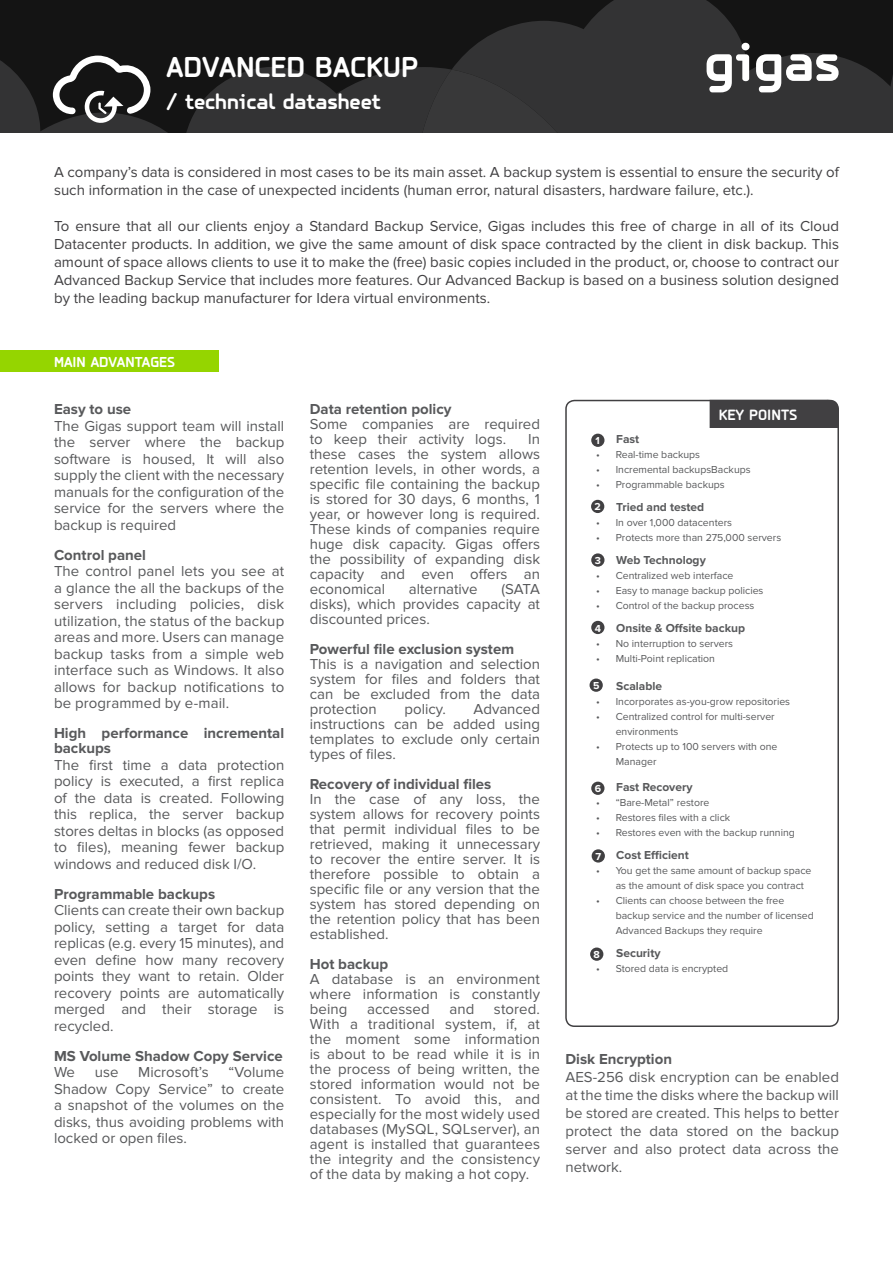
<style>
.page{position:relative;width:893px;height:1263px;background:#fff}
.page>*{position:absolute;margin:0;border:0;box-sizing:border-box;transform-origin:0 0}
.t1{font:700 30px "PF Isotext Pro";color:#fff}
.t2{font:700 22.5px "PF Isotext Pro";color:#fff}
.t3{font:700 15.6px "PF Isotext Pro";color:#fff}
.t4{font:15px/15px "Proxima Nova";color:#58595b;text-align:justify}
.t5{font:15px/18px "Proxima Nova";color:#414042}
.t6{font:700 15px/15px "Proxima Nova";color:#58595b}
.t7{font:700 15px "PF Isotext Pro";color:#fff}
.t8{font:700 12px "Proxima Nova";color:#58595b}
.t9{font:10.5px/15px "Proxima Nova";color:#58595b}
.t10{font:700 10.5px "Proxima Nova";color:#fff}
</style>
<div class="page">
<div style="left:0;top:0;width:893px;height:132px;background:#141414"></div>
<svg style="left:474px;top:0;width:419px;height:132px;fill:#333334"></svg>
<svg style="left:707px;top:43px;width:132px;height:49px"></svg>
<div style="left:0;top:350px;width:219px;height:22px;background:#95d500"></div>
<div style="left:710px;top:399px;width:129px;height:29px;background:#414042"></div>
<div style="left:591px;top:434px;width:13px;height:13px;background:#414042;border-radius:50%"></div>
<div style="left:591px;top:500px;width:13px;height:13px;background:#414042;border-radius:50%"></div>
<div style="left:591px;top:553px;width:13px;height:14px;background:#414042;border-radius:50%"></div>
<div style="left:591px;top:621px;width:13px;height:13px;background:#414042;border-radius:50%"></div>
<div style="left:589px;top:678px;width:14px;height:14px;background:#414042;border-radius:50%"></div>
<div style="left:591px;top:782px;width:13px;height:13px;background:#414042;border-radius:50%"></div>
<div style="left:592px;top:849px;width:13px;height:13px;background:#414042;border-radius:50%"></div>
<div style="left:590px;top:947px;width:13px;height:14px;background:#414042;border-radius:50%"></div>
<svg style="left:0;top:46px;width:575px;height:86px"></svg>
<div style="left:565px;top:400px;width:274px;height:627px;border:2px solid #414042;border-radius:9px"></div>
<h1 class="t1" style="left:167px;top:50px;width:253px">ADVANCED BACKUP</h1>
<h2 class="t2" style="left:167px;top:89px;width:216px">/ technical datasheet</h2>
<p class="t5" style="left:54px;top:163px;width:786px">A company’s data is considered in most cases to be its main asset. A backup system is essential to ensure the security of such information in the case of unexpected incidents (human error, natural disasters, hardware failure, etc.).</p>
<p class="t5" style="left:54px;top:217px;width:786px;text-align:justify">To ensure that all our clients enjoy a Standard Backup Service, Gigas includes this free of charge in all of its Cloud Datacenter products. In addition, we give the same amount of disk space contracted by the client in disk backup. This amount of space allows clients to use it to make the (free) basic copies included in the product, or, choose to contract our Advanced Backup Service that includes more features. Our Advanced Backup is based on a business solution designed by the leading backup manufacturer for Idera virtual environments.</p>
<p class="t7" style="left:54px;top:353px;width:123px">MAIN ADVANTAGES</p>
<p class="t6" style="left:54px;top:402px;width:79px">Easy to use</p>
<p class="t4" style="left:54px;top:418px;width:232px;line-height:16.5px">The Gigas support team will install the server where the backup software is housed, It will also supply the client with the necessary manuals for the configuration of the service for the servers where the backup is required</p>
<p class="t6" style="left:54px;top:548px;width:93px">Control panel</p>
<p class="t4" style="left:54px;top:563px;width:232px;line-height:16.5px">The control panel lets you see at a glance the all the backups of the servers including policies, disk utilization, the status of the backup areas and more. Users can manage backup tasks from a simple web interface such as Windows. It also allows for backup notifications to be programmed by e-mail.</p>
<p class="t6" style="left:54px;top:726px;width:232px">High performance incremental backups</p>
<p class="t4" style="left:54px;top:757px;width:232px;line-height:16.5px">The first time a data protection policy is executed, a first replica of the data is created. Following this replica, the server backup stores deltas in blocks (as opposed to files), meaning fewer backup windows and reduced disk I/O.</p>
<p class="t6" style="left:54px;top:887px;width:163px">Programmable backups</p>
<p class="t4" style="left:54px;top:902px;width:232px;line-height:16.5px">Clients can create their own backup policy, setting a target for data replicas (e.g. every 15 minutes), and even define how many recovery points they want to retain. Older recovery points are automatically merged and their storage is recycled.</p>
<p class="t6" style="left:54px;top:1049px;width:230px">MS Volume Shadow Copy Service</p>
<p class="t4" style="left:54px;top:1065px;width:23px">We</p>
<p class="t4" style="left:95px;top:1065px;width:25px">use</p>
<p class="t4" style="left:138px;top:1065px;width:72px">Microsoft’s</p>
<p class="t4" style="left:54px;top:1064px;width:232px;line-height:16.5px;text-indent:175px">“Volume Shadow Copy Service” to create a snapshot of the volumes on the disks, thus avoiding problems with locked or open files.</p>
<p class="t6" style="left:310px;top:402px;width:144px">Data retention policy</p>
<p class="t4" style="left:310px;top:417px;width:232px">Some companies are required to keep their activity logs.</p>
<p class="t4" style="left:310px;top:432px;width:232px;text-indent:218px">In these cases the system allows retention levels, in other words, a specific file containing the backup is stored for 30 days, 6 months, 1 year, or however long is required.<br>These kinds of companies require huge disk capacity. Gigas offers the possibility of expanding disk capacity and even offers an economical</p>
<p class="t4" style="left:310px;top:582px;width:232px;text-indent:192px">(SATA disks), which provides capacity at discounted prices.</p>
<p class="t6" style="left:310px;top:642px;width:206px">Powerful file exclusion system</p>
<p class="t4" style="left:310px;top:657px;width:232px">This is a navigation and selection system for files and folders that can be excluded from the data protection</p>
<p class="t4" style="left:409px;top:582px;width:70px">alternative</p>
<p class="t4" style="left:310px;top:702px;width:232px;text-indent:164px">Advanced instructions can be added using templates to exclude only certain types of files.</p>
<p class="t6" style="left:310px;top:777px;width:183px">Recovery of individual files</p>
<p class="t4" style="left:310px;top:792px;width:232px">In the case of any loss, the system allows for recovery points that permit individual files to be retrieved, making it unnecessary to recover the entire server. It is therefore possible to obtain a specific file or any version that the system has stored depending on the retention policy that has been established.</p>
<p class="t6" style="left:310px;top:957px;width:80px">Hot backup</p>
<p class="t4" style="left:310px;top:972px;width:232px">A database is an environment where information is constantly being</p>
<p class="t4" style="left:404px;top:702px;width:43px">policy.</p>
<p class="t4" style="left:310px;top:1002px;width:232px;text-indent:184px">stored.<br>With a traditional system, if, at the moment some information is about to be read while it is in the process of being written, the stored information would not be consistent. To avoid this, and especially for the most widely used databases (MySQL, SQLserver), an agent is installed that guarantees the integrity and the consistency of the data by making a hot copy.</p>
<p class="t4" style="left:367px;top:1002px;width:64px">accessed</p>
<p class="t4" style="left:449px;top:1002px;width:27px">and</p>
<p class="t3" style="left:719px;top:405px;width:80px">KEY POINTS</p>
<p class="t8" style="left:616px;top:432px;width:25px">Fast</p>
<p class="t9" style="left:596px;top:447px;width:105px">• Real-time backups</p>
<p class="t9" style="left:596px;top:462px;width:156px">• Incremental backupsBackups</p>
<p class="t9" style="left:596px;top:477px;width:130px">• Programmable backups</p>
<p class="t8" style="left:616px;top:500px;width:89px">Tried and tested</p>
<p class="t9" style="left:596px;top:515px;width:137px">• In over 1,000 datacenters</p>
<p class="t9" style="left:596px;top:530px;width:187px">• Protects more than 275,000 servers</p>
<p class="t8" style="left:616px;top:553px;width:91px">Web Technology</p>
<p class="t9" style="left:596px;top:568px;width:139px">• Centralized web interface</p>
<p class="t9" style="left:596px;top:583px;width:169px">• Easy to manage backup policies</p>
<p class="t9" style="left:596px;top:598px;width:160px">• Control of the backup process</p>
<p class="t8" style="left:616px;top:621px;width:130px">Onsite &amp; Offsite backup</p>
<p class="t9" style="left:596px;top:636px;width:138px">• No interruption to servers</p>
<p class="t9" style="left:596px;top:651px;width:120px">• Multi-Point replication</p>
<p class="t8" style="left:616px;top:679px;width:47px">Scalable</p>
<p class="t9" style="left:596px;top:694px;width:195px">• Incorporates as-you-grow repositories</p>
<p class="t9" style="left:616px;top:709px;width:161px;text-indent:-19px">• Centralized control for multi-server environments</p>
<p class="t9" style="left:616px;top:739px;width:163px;text-indent:-19px">• Protects up to 100 servers with one<br>Manager</p>
<p class="t8" style="left:616px;top:780px;width:78px">Fast Recovery</p>
<p class="t9" style="left:596px;top:795px;width:115px">• “Bare-Metal” restore</p>
<p class="t9" style="left:596px;top:810px;width:136px">• Restores files with a click</p>
<p class="t9" style="left:596px;top:825px;width:200px">• Restores even with the backup running</p>
<p class="t8" style="left:616px;top:848px;width:74px">Cost Efficient</p>
<p class="t9" style="left:616px;top:863px;width:197px;text-indent:-19px">• You get the same amount of backup space as the amount of disk space you contract</p>
<p class="t9" style="left:616px;top:893px;width:200px;text-indent:-19px">• Clients can choose between the free backup service and the number of licensed<br>Advanced Backups they require</p>
<p class="t8" style="left:616px;top:946px;width:46px">Security</p>
<p class="t9" style="left:596px;top:961px;width:134px">• Stored data is encrypted</p>
<p class="t10" style="left:596px;top:435px;width:6px">1</p>
<p class="t10" style="left:595px;top:500px;width:8px">2</p>
<p class="t10" style="left:595px;top:554px;width:8px">3</p>
<p class="t10" style="left:595px;top:622px;width:8px">4</p>
<p class="t10" style="left:593px;top:680px;width:8px">5</p>
<p class="t10" style="left:595px;top:783px;width:8px">6</p>
<p class="t10" style="left:595px;top:850px;width:7px">7</p>
<p class="t10" style="left:594px;top:949px;width:8px">8</p>
<p class="t6" style="left:566px;top:1051px;width:108px">Disk Encryption</p>
<p class="t4" style="left:566px;top:1068px;width:275px;line-height:18px">AES-256 disk encryption can be enabled at the time the disks where the backup will be stored are created. This helps to better protect the data stored on the backup server and also protect data across the network.</p>
</div>
